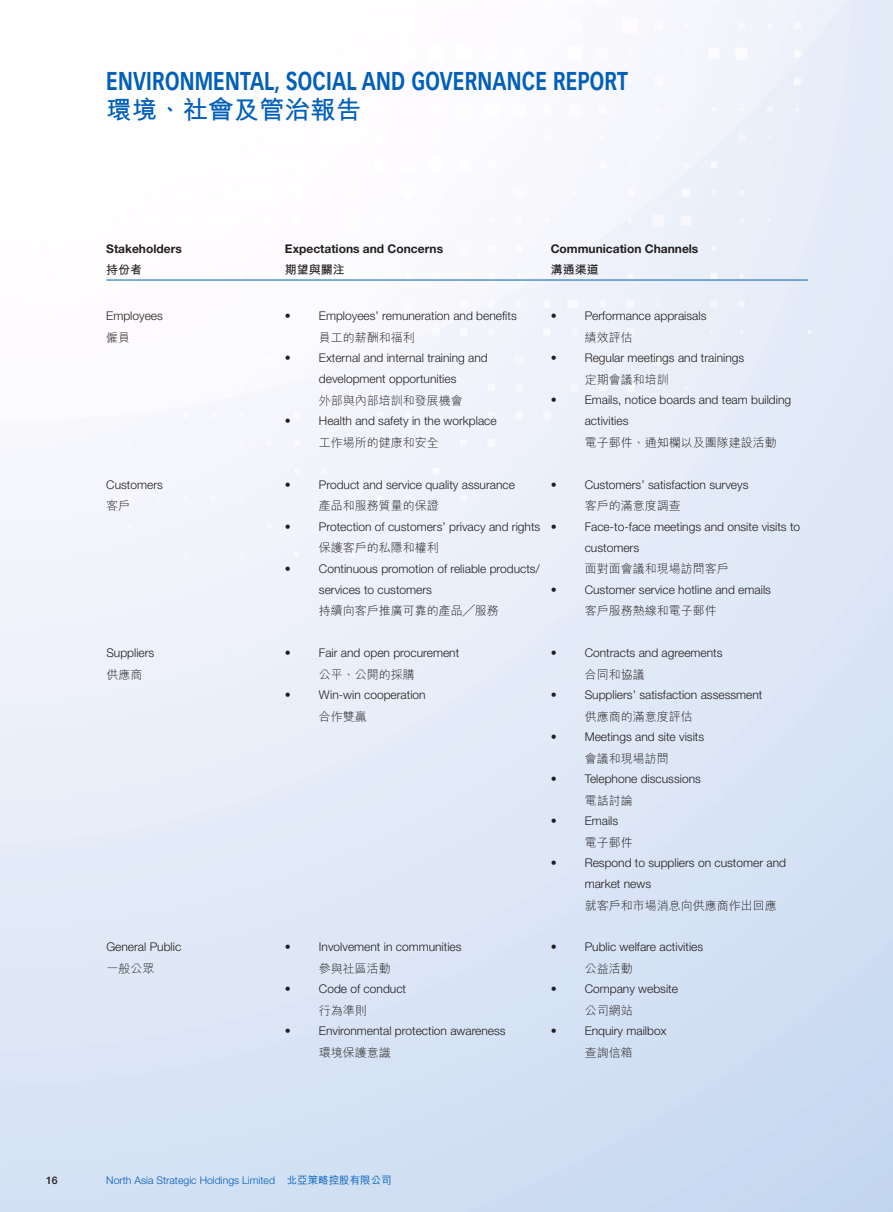
<style>
.page{position:relative;width:893px;height:1212px;background:#fff}
.page>*{position:absolute;margin:0;border:0;box-sizing:border-box;transform-origin:0 0}
.t1{font:700 25.5px "M Hei HK";color:#005fb9}
.t2{font:700 25.35px "Vectora LT Std";letter-spacing:.01em;color:#005fb9;scale:.77 1}
.t3{font:300 12px/21px "Helvetica Neue LT Std";color:#231f20}
.t4{font:300 12px "M Hei HK";color:#231f20}
.t5{font:700 12px "Helvetica Neue LT Std";color:#231f20}
.t6{font:700 12px "M Hei HK";color:#231f20}
.t7{font:300 10.5px "Helvetica Neue LT Std";color:#005fb9}
.t8{font:500 10.5px "Helvetica Neue LT Std";color:#231f20}
.s1{font-family:"M Hei HK";font-weight:500}
</style>
<div class="page">
<hr style="left:106px;top:280px;width:170px;height:1px;background:#005fb9">
<hr style="left:276px;top:280px;width:266px;height:1px;background:#005fb9">
<hr style="left:542px;top:280px;width:266px;height:1px;background:#005fb9">
<h2 class="t2" style="left:106px;top:66px;width:679px">ENVIRONMENTAL, SOCIAL AND GOVERNANCE REPORT</h2>
<h1 class="t1" style="left:106px;top:91px;width:256px">環境、社會及管治報告</h1>
<p class="t5" style="left:106px;top:241px;width:77px">Stakeholders</p>
<p class="t5" style="left:285px;top:241px;width:160px">Expectations and Concerns</p>
<p class="t5" style="left:551px;top:241px;width:149px">Communication Channels</p>
<p class="t6" style="left:106px;top:261px;width:37px">持份者</p>
<p class="t6" style="left:285px;top:261px;width:61px">期望與關注</p>
<p class="t6" style="left:551px;top:261px;width:49px">溝通渠道</p>
<p class="t3" style="left:106px;top:305px;width:58px">Employees</p>
<p class="t4" style="left:106px;top:329px;width:25px">僱員</p>
<p class="t3" style="left:285px;top:305px;width:233px">• Employees’ remuneration and benefits</p>
<p class="t4" style="left:319px;top:329px;width:97px">員工的薪酬和福利</p>
<p class="t3" style="left:285px;top:347px;width:204px;text-align:center">• External and internal training and development opportunities</p>
<p class="t4" style="left:319px;top:392px;width:145px">外部與內部培訓和發展機會</p>
<p class="t3" style="left:285px;top:410px;width:213px">• Health and safety in the workplace</p>
<p class="t4" style="left:319px;top:434px;width:121px">工作場所的健康和安全</p>
<p class="t3" style="left:551px;top:305px;width:157px">• Performance appraisals</p>
<p class="t4" style="left:585px;top:329px;width:49px">績效評估</p>
<p class="t3" style="left:551px;top:347px;width:195px">• Regular meetings and trainings</p>
<p class="t4" style="left:585px;top:371px;width:85px">定期會議和培訓</p>
<p class="t3" style="left:585px;top:389px;width:208px;text-indent:-34px">• Emails, notice boards and team building activities</p>
<p class="t4" style="left:585px;top:434px;width:193px">電子郵件、通知欄以及團隊建設活動</p>
<p class="t3" style="left:106px;top:474px;width:58px">Customers</p>
<p class="t4" style="left:106px;top:497px;width:25px">客戶</p>
<p class="t3" style="left:285px;top:474px;width:232px">• Product and service quality assurance</p>
<p class="t4" style="left:319px;top:497px;width:121px">產品和服務質量的保證</p>
<p class="t3" style="left:285px;top:516px;width:257px">• Protection of customers’ privacy and rights</p>
<p class="t4" style="left:319px;top:539px;width:121px">保護客戶的私隱和權利</p>
<p class="t3" style="left:319px;top:558px;width:222px;text-indent:-34px">• Continuous promotion of reliable products/ services to customers</p>
<p class="t4" style="left:319px;top:602px;width:181px">持續向客戶推廣可靠的產品╱服務</p>
<p class="t3" style="left:551px;top:474px;width:199px">• Customers’ satisfaction surveys</p>
<p class="t4" style="left:585px;top:497px;width:97px">客戶的滿意度調查</p>
<p class="t3" style="left:585px;top:516px;width:217px;text-indent:-34px">• Face-to-face meetings and onsite visits to customers</p>
<p class="t4" style="left:585px;top:560px;width:145px">面對面會議和現場訪問客戶</p>
<p class="t3" style="left:551px;top:579px;width:222px">• Customer service hotline and emails</p>
<p class="t4" style="left:585px;top:602px;width:133px">客戶服務熱線和電子郵件</p>
<p class="t3" style="left:106px;top:642px;width:49px">Suppliers</p>
<p class="t4" style="left:106px;top:666px;width:37px">供應商</p>
<p class="t3" style="left:285px;top:642px;width:176px">• Fair and open procurement</p>
<p class="t4" style="left:319px;top:666px;width:97px">公平、公開的採購</p>
<p class="t3" style="left:285px;top:684px;width:142px">• Win-win cooperation</p>
<p class="t4" style="left:319px;top:708px;width:49px">合作雙贏</p>
<p class="t3" style="left:551px;top:642px;width:173px">• Contracts and agreements</p>
<p class="t4" style="left:585px;top:666px;width:61px">合同和協議</p>
<p class="t3" style="left:551px;top:684px;width:213px">• Suppliers’ satisfaction assessment</p>
<p class="t4" style="left:585px;top:708px;width:109px">供應商的滿意度評估</p>
<p class="t3" style="left:551px;top:726px;width:155px">• Meetings and site visits</p>
<p class="t4" style="left:585px;top:750px;width:85px">會議和現場訪問</p>
<p class="t3" style="left:551px;top:768px;width:152px">• Telephone discussions</p>
<p class="t4" style="left:585px;top:792px;width:49px">電話討論</p>
<p class="t3" style="left:551px;top:810px;width:69px">• Emails</p>
<p class="t4" style="left:585px;top:834px;width:49px">電子郵件</p>
<p class="t3" style="left:585px;top:852px;width:203px;text-indent:-34px">• Respond to suppliers on customer and market news</p>
<p class="t4" style="left:585px;top:897px;width:193px">就客戶和市場消息向供應商作出回應</p>
<p class="t3" style="left:106px;top:936px;width:76px">General Public</p>
<p class="t4" style="left:106px;top:960px;width:49px">一般公眾</p>
<p class="t3" style="left:285px;top:936px;width:178px">• Involvement in communities</p>
<p class="t4" style="left:319px;top:960px;width:73px">參與社區活動</p>
<p class="t3" style="left:285px;top:978px;width:123px">• Code of conduct</p>
<p class="t4" style="left:319px;top:1002px;width:49px">行為準則</p>
<p class="t3" style="left:285px;top:1020px;width:222px">• Environmental protection awareness</p>
<p class="t4" style="left:319px;top:1044px;width:73px">環境保護意識</p>
<p class="t3" style="left:551px;top:936px;width:154px">• Public welfare activities</p>
<p class="t4" style="left:585px;top:960px;width:49px">公益活動</p>
<p class="t3" style="left:551px;top:978px;width:129px">• Company website</p>
<p class="t4" style="left:585px;top:1002px;width:49px">公司網站</p>
<p class="t3" style="left:551px;top:1020px;width:117px">• Enquiry mailbox</p>
<p class="t4" style="left:585px;top:1044px;width:49px">查詢信箱</p>
<p class="t8" style="left:46px;top:1174px;width:13px">16</p>
<p class="t7" style="left:106px;top:1174px;width:287px">North Asia Strategic Holdings Limited <span class="s1">北亞策略控股有限公司</span></p>
</div>
